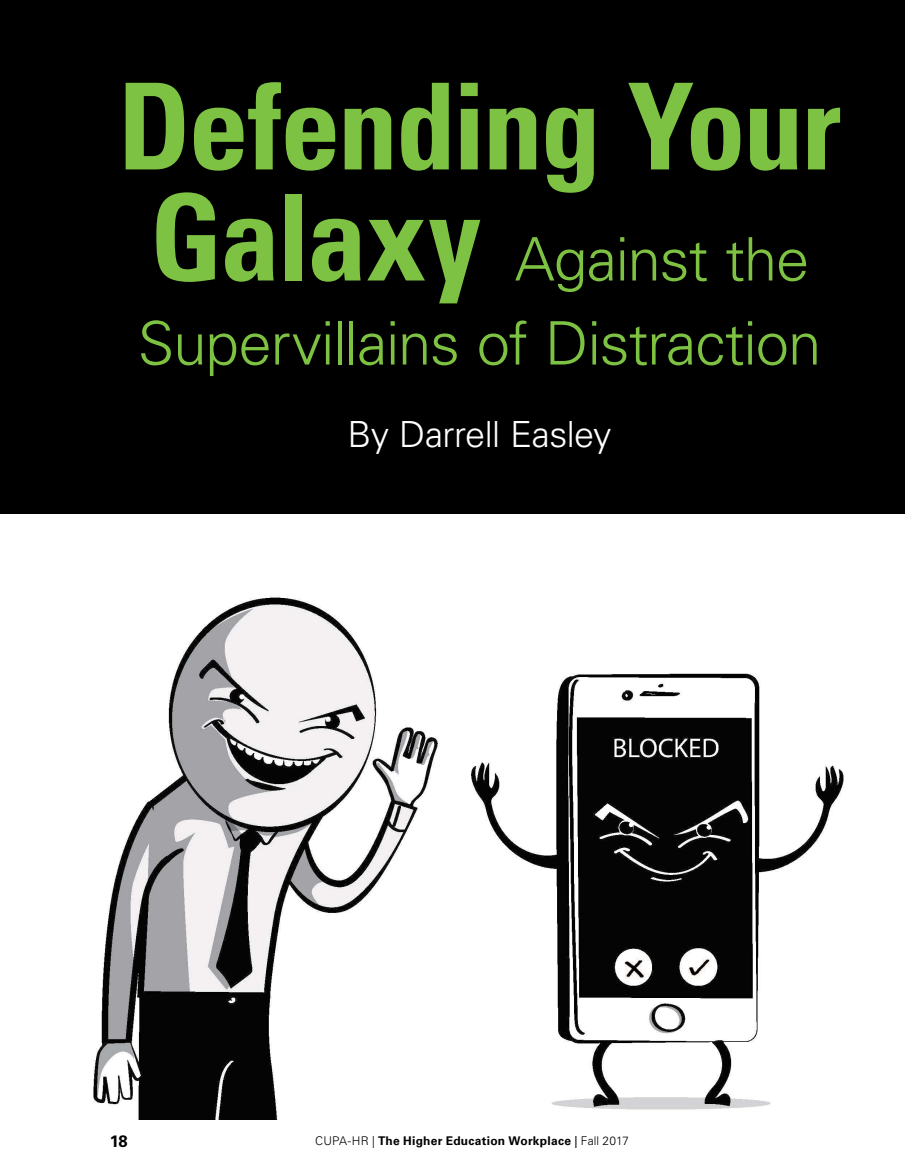
<style>
.page{position:relative;width:905px;height:1175px;background:#fff}
.page>*{position:absolute;margin:0;border:0;box-sizing:border-box;transform-origin:0 0}
.t1{font:700 condensed 120px "Univers LT Std";letter-spacing:-.02em;color:#7dc242}
.t2{font:300 60px/84px "Univers LT Std";letter-spacing:-.02em;color:#7dc242}
.t3{font:300 36px "Univers LT Std";letter-spacing:-.015em;color:#fff}
.t4{font:700 16.5px "Univers LT Std";color:#000}
.t5{font:700 12px "Univers LT Std";letter-spacing:.02em;color:#000}
.s1{font-weight:700;font-stretch:condensed;font-size:120px}
.s2{font-weight:300}
.s3{font-weight:400}
</style>
<div class="page">
<img style="left:471px;top:673px;width:373px;height:437px">
<img style="left:93px;top:597px;width:346px;height:522px">
<div style="left:0;top:0;width:904px;height:514px;background:#000"></div>
<h1 class="t1" style="left:118px;top:53px;width:725px">Defending Your</h1>
<h2 class="t2" style="left:138px;top:217px;width:685px"><span class="s1">Galaxy</span> Against the<br>Supervillains of Distraction</h2>
<h3 class="t3" style="left:347px;top:412px;width:265px">By Darrell Easley</h3>
<h3 class="t4" style="left:110px;top:1131px;width:19px">18</h3>
<p class="t5" style="left:315px;top:1134px;width:315px"><span class="s2">CUPA-HR |</span> The Higher Education Workplace <span class="s3">|</span> <span class="s2">Fall 2017</span></p>
</div>
